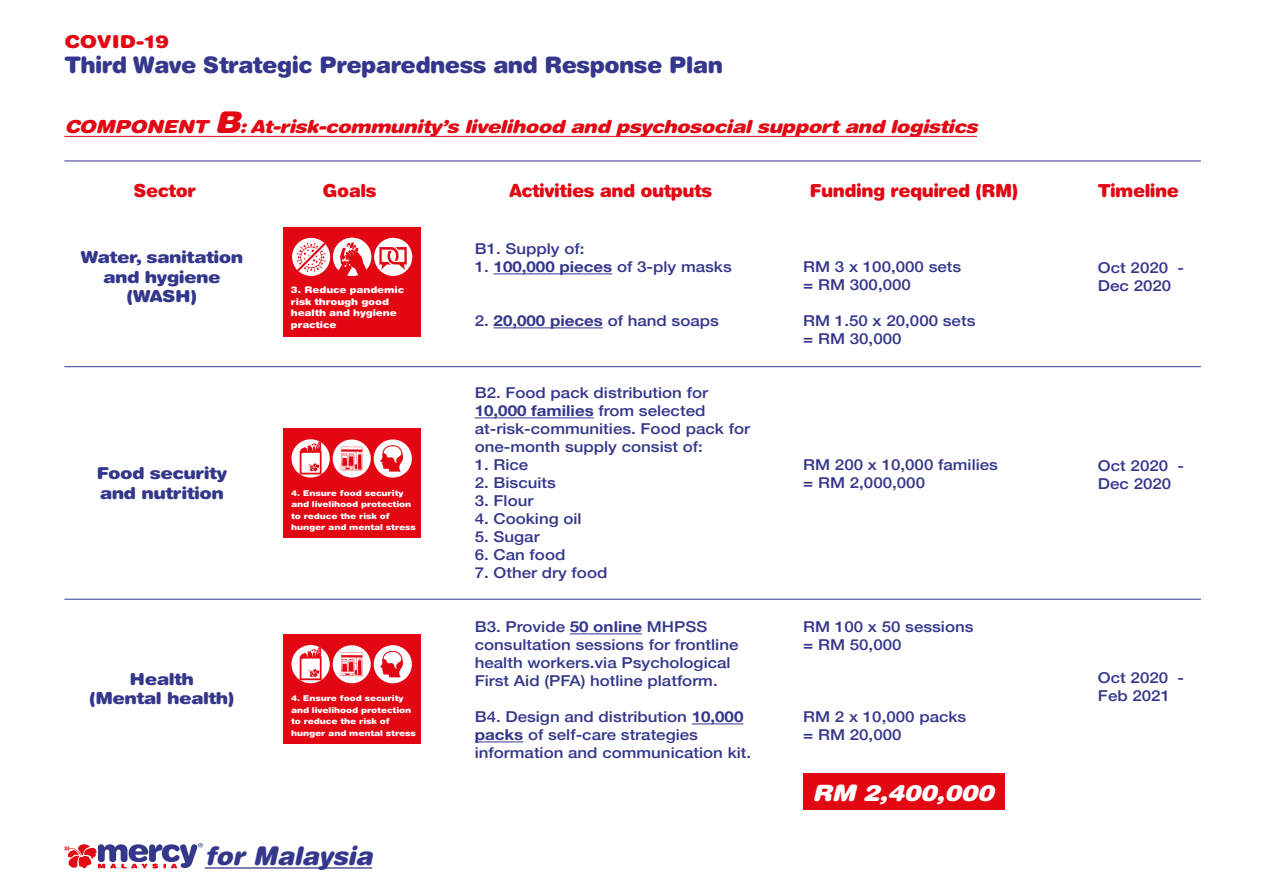
<style>
.page{position:relative;width:1263px;height:893px;background:#fff}
.page>*{position:absolute;margin:0;border:0;box-sizing:border-box;transform-origin:0 0}
.t1{font:italic 900 25.5px "Helvetica Rounded";letter-spacing:-.01em;color:#34378b}
.t2{font:900 22.8px "Helvetica Rounded";letter-spacing:-.025em;color:#34378b}
.t3{font:italic 900 22.5px "Helvetica Rounded";letter-spacing:-.03em;color:#fff;scale:1.14 1}
.t4{font:italic 900 18px "Helvetica Rounded";letter-spacing:-.03em;color:#e30613;scale:1.14 1}
.t5{font:900 18px "Helvetica Rounded";letter-spacing:-.025em;color:#e30613}
.t6{font:900 17.85px "Helvetica Rounded";color:#e30613;scale:1.17 1}
.t7{font:900 16.5px/19.8px "Helvetica Rounded";letter-spacing:-.03em;color:#34378b;text-align:center;scale:1.14 1}
.t8{font:500 15px/18px "Helvetica Neue";color:#34378b;scale:1.13 1}
.t9{font:900 9.15px/11.7px "Helvetica Rounded";letter-spacing:-.01em;color:#fff;scale:1.14 1}
.t10{font:900 8.1px/11.6px "Helvetica Rounded";letter-spacing:-.01em;color:#fff;scale:1.14 1}
.s1{font-size:30px}
.s2{font-weight:700}
</style>
<div class="page">
<svg style="left:64px;top:843px;width:139px;height:26px"></svg>
<hr style="left:205px;top:867px;width:167px;height:2px;background:#34378b">
<div style="left:803px;top:774px;width:202px;height:36px;background:#e30613"></div>
<hr style="left:64px;top:161px;width:1137px;height:1px;background:#34378b">
<hr style="left:64px;top:366px;width:1137px;height:1px;background:#34378b">
<hr style="left:64px;top:599px;width:1137px;height:1px;background:#34378b">
<hr style="left:64px;top:136px;width:150px;height:1px;background:#e30613">
<svg style="left:214px;top:136px;width:25px;height:1px"></svg>
<hr style="left:239px;top:136px;width:738px;height:1px;background:#e30613">
<hr style="left:494px;top:273px;width:118px;height:1px;background:#34378b">
<hr style="left:494px;top:327px;width:109px;height:1px;background:#34378b">
<hr style="left:475px;top:417px;width:119px;height:1px;background:#34378b">
<hr style="left:570px;top:633px;width:72px;height:1px;background:#34378b">
<hr style="left:692px;top:723px;width:51px;height:1px;background:#34378b">
<hr style="left:475px;top:741px;width:48px;height:1px;background:#34378b">
<div style="left:283px;top:428px;width:138px;height:110px;background:#e30613"></div>
<svg style="left:291px;top:439px;width:39px;height:39px"></svg>
<svg style="left:300px;top:441px;width:22px;height:33px"></svg>
<svg style="left:333px;top:439px;width:38px;height:39px"></svg>
<svg style="left:341px;top:447px;width:22px;height:23px"></svg>
<div style="left:374px;top:439px;width:38px;height:39px;background:#fff;border-radius:50%"></div>
<svg style="left:380px;top:445px;width:23px;height:27px"></svg>
<div style="left:283px;top:227px;width:138px;height:110px;background:#e30613"></div>
<svg style="left:292px;top:238px;width:38px;height:38px"></svg>
<div style="left:374px;top:238px;width:38px;height:38px;background:#fff;border-radius:50%"></div>
<svg style="left:379px;top:247px;width:28px;height:23px"></svg>
<div style="left:333px;top:238px;width:38px;height:38px;background:#fff;border-radius:50%"></div>
<svg style="left:337px;top:242px;width:31px;height:35px"></svg>
<div style="left:283px;top:634px;width:138px;height:110px;background:#e30613"></div>
<svg style="left:291px;top:645px;width:39px;height:38px"></svg>
<svg style="left:300px;top:647px;width:22px;height:33px"></svg>
<div style="left:333px;top:645px;width:38px;height:38px;background:#fff;border-radius:50%"></div>
<svg style="left:341px;top:652px;width:22px;height:24px"></svg>
<div style="left:374px;top:645px;width:38px;height:38px;background:#fff;border-radius:50%"></div>
<svg style="left:380px;top:651px;width:23px;height:26px"></svg>
<p class="t6" style="left:64px;top:30px;width:91px">COVID-19</p>
<h2 class="t2" style="left:64px;top:50px;width:660px">Third Wave Strategic Preparedness and Response Plan</h2>
<p class="t4" style="left:64px;top:115px;width:802px">COMPONENT <span class="s1">B</span>: At-risk-community’s livelihood and psychosocial support and logistics</p>
<p class="t5" style="left:133px;top:179px;width:64px">Sector</p>
<p class="t5" style="left:322px;top:179px;width:56px">Goals</p>
<p class="t5" style="left:509px;top:179px;width:204px">Activities and outputs</p>
<p class="t5" style="left:810px;top:179px;width:210px">Funding required (RM)</p>
<p class="t5" style="left:1098px;top:179px;width:82px">Timeline</p>
<p class="t7" style="left:80px;top:246px;width:144px">Water, sanitation and hygiene (WASH)</p>
<p class="t9" style="left:291px;top:284px;width:101px">3. Reduce pandemic risk through good health and hygiene practice</p>
<p class="t7" style="left:96px;top:462px;width:116px;text-align:left">Food security and nutrition</p>
<p class="t10" style="left:291px;top:487px;width:111px">4. Ensure food security and livelihood protection to reduce the risk of hunger and mental stress</p>
<p class="t7" style="left:89px;top:668px;width:129px">Health<br>(Mental health)</p>
<p class="t10" style="left:291px;top:692px;width:111px">4. Ensure food security and livelihood protection to reduce the risk of hunger and mental stress</p>
<h1 class="t1" style="left:205px;top:840px;width:169px">for Malaysia</h1>
<p class="t8" style="left:475px;top:239px;width:99px">B1. Supply of:</p>
<p class="t8" style="left:475px;top:257px;width:229px">1. <span class="s2">100,000 pieces</span> of 3-ply masks</p>
<p class="t8" style="left:475px;top:311px;width:218px">2. <span class="s2">20,000 pieces</span> of hand soaps</p>
<p class="t8" style="left:475px;top:383px;width:245px">B2. Food pack distribution for<br><span class="s2">10,000 families</span> from selected at-risk-communities. Food pack for one-month supply consist of:</p>
<p class="t8" style="left:475px;top:455px;width:49px">1. Rice</p>
<p class="t8" style="left:475px;top:473px;width:73px">2. Biscuits</p>
<p class="t8" style="left:475px;top:491px;width:53px">3. Flour</p>
<p class="t8" style="left:475px;top:509px;width:96px">4. Cooking oil</p>
<p class="t8" style="left:475px;top:527px;width:59px">5. Sugar</p>
<p class="t8" style="left:475px;top:545px;width:82px">6. Can food</p>
<p class="t8" style="left:475px;top:563px;width:119px">7. Other dry food</p>
<p class="t8" style="left:475px;top:617px;width:235px">B3. Provide <span class="s2">50 online</span> MHPSS consultation sessions for frontline health workers.via Psychological First Aid (PFA) hotline platform.</p>
<p class="t8" style="left:475px;top:707px;width:246px">B4. Design and distribution <span class="s2">10,000 packs</span> of self-care strategies information and communication kit.</p>
<p class="t8" style="left:803px;top:257px;width:141px">RM 3 x 100,000 sets = RM 300,000</p>
<p class="t8" style="left:803px;top:311px;width:154px">RM 1.50 x 20,000 sets = RM 30,000</p>
<p class="t8" style="left:803px;top:455px;width:174px">RM 200 x 10,000 families = RM 2,000,000</p>
<p class="t8" style="left:803px;top:617px;width:152px">RM 100 x 50 sessions = RM 50,000</p>
<p class="t8" style="left:803px;top:707px;width:146px">RM 2 x 10,000 packs = RM 20,000</p>
<h3 class="t3" style="left:812px;top:779px;width:161px">RM 2,400,000</h3>
<p class="t8" style="left:1098px;top:257px;width:78px">Oct 2020 -<br>Dec 2020</p>
<p class="t8" style="left:1098px;top:456px;width:78px">Oct 2020 -<br>Dec 2020</p>
<p class="t8" style="left:1098px;top:667px;width:78px">Oct 2020 -<br>Feb 2021</p>
</div>
